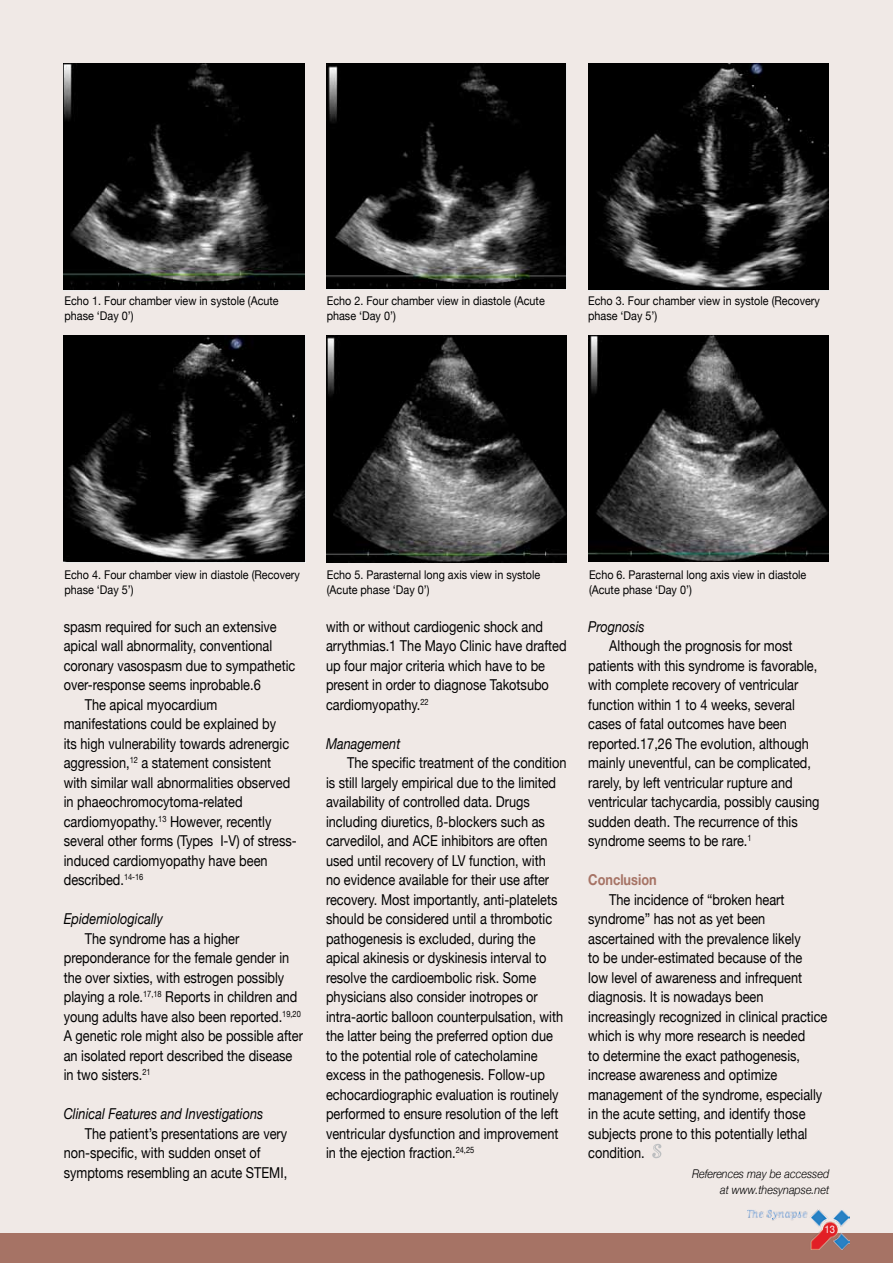
<style>
.page{position:relative;width:893px;height:1263px;background:#fff}
.page>*{position:absolute;margin:0;border:0;box-sizing:border-box;transform-origin:0 0}
.t1{font:15px/19.5px "Helvetica Neue";color:#000;scale:.85 1}
.t2{font:italic 15px "Helvetica Neue";color:#000;scale:.85 1}
.t3{font:700 15px "Helvetica Neue";color:#a67365;scale:.85 1}
.t4{font:12px/15px "Helvetica Neue";color:#000;scale:.9 1}
.t5{font:italic 300 12px/16.5px "Helvetica Neue";color:#000;text-align:right;scale:.9 1}
.t6{font:10.5px "Helvetica Neue";color:#fff;scale:.9 1}
</style>
<div class="page">
<div style="left:0;top:0;width:893px;height:1252px;background:#f0e9e6"></div>
<div style="left:0;top:1233px;width:893px;height:30px;background:#a67365"></div>
<img style="left:64px;top:64px;width:240px;height:226px">
<img style="left:327px;top:64px;width:239px;height:225px">
<svg style="left:652px;top:1144px;width:9px;height:14px"></svg>
<img style="left:588px;top:64px;width:241px;height:226px">
<img style="left:64px;top:336px;width:241px;height:226px">
<img style="left:326px;top:336px;width:241px;height:226px">
<img style="left:588px;top:336px;width:240px;height:225px">
<img style="left:747px;top:1210px;width:103px;height:39px">
<p class="t4" style="left:65px;top:294px;width:240px">Echo 1. Four chamber view in systole (Acute phase ‘Day 0’)</p>
<p class="t4" style="left:327px;top:294px;width:244px">Echo 2. Four chamber view in diastole (Acute phase ‘Day 0’)</p>
<p class="t4" style="left:588px;top:294px;width:259px">Echo 3. Four chamber view in systole (Recovery phase ‘Day 5’)</p>
<p class="t4" style="left:65px;top:568px;width:263px">Echo 4. Four chamber view in diastole (Recovery phase ‘Day 5’)</p>
<p class="t1" style="left:64px;top:617px;width:252px">spasm required for such an extensive</p>
<p class="t1" style="left:64px;top:637px;width:247px">apical wall abnormality, conventional</p>
<p class="t1" style="left:64px;top:656px;width:274px">coronary vasospasm due to sympathetic</p>
<p class="t1" style="left:64px;top:676px;width:233px">over-response seems inprobable.6</p>
<p class="t1" style="left:85px;top:695px;width:158px">The apical myocardium</p>
<p class="t1" style="left:64px;top:715px;width:251px">manifestations could be explained by</p>
<p class="t1" style="left:64px;top:734px;width:267px">its high vulnerability towards adrenergic</p>
<p class="t1" style="left:64px;top:754px;width:245px">aggression,<sup>12</sup> a statement consistent</p>
<p class="t1" style="left:64px;top:773px;width:268px">with similar wall abnormalities observed</p>
<p class="t1" style="left:64px;top:793px;width:212px">in phaeochromocytoma-related</p>
<p class="t1" style="left:64px;top:812px;width:246px">cardiomyopathy.<sup>13</sup> However, recently</p>
<p class="t1" style="left:64px;top:832px;width:276px">several other forms (Types I-V) of stress-</p>
<p class="t1" style="left:64px;top:851px;width:241px">induced cardiomyopathy have been</p>
<p class="t1" style="left:64px;top:871px;width:95px">described.<sup>14-16</sup></p>
<p class="t2" style="left:64px;top:908px;width:118px">Epidemiologically</p>
<p class="t1" style="left:64px;top:929px;width:283px;text-indent:21px">The syndrome has a higher preponderance for the female gender in the over sixties, with estrogen possibly playing a role.<sup>17,18</sup> Reports in children and young adults have also been reported.<sup>19,20<br></sup>A genetic role might also be possible after an isolated report described the disease in two sisters.<sup>21</sup></p>
<p class="t2" style="left:64px;top:1103px;width:236px">Clinical Features and Investigations</p>
<p class="t1" style="left:64px;top:1124px;width:264px;text-indent:21px">The patient’s presentations are very non-specific, with sudden onset of symptoms resembling an acute STEMI,</p>
<p class="t4" style="left:327px;top:568px;width:239px">Echo 5. Parasternal long axis view in systole (Acute phase ‘Day 0’)</p>
<p class="t4" style="left:589px;top:568px;width:243px">Echo 6. Parasternal long axis view in diastole (Acute phase ‘Day 0’)</p>
<p class="t1" style="left:326px;top:617px;width:285px">with or without cardiogenic shock and arrythmias.1 The Mayo Clinic have drafted up four major criteria which have to be present in order to diagnose Takotsubo cardiomyopathy.<sup>22</sup></p>
<p class="t2" style="left:326px;top:732px;width:89px">Management</p>
<p class="t1" style="left:326px;top:754px;width:284px;text-indent:21px">The specific treatment of the condition is still largely empirical due to the limited availability of controlled data. Drugs including diuretics, ß-blockers such as carvedilol, and ACE inhibitors are often used until recovery of LV function, with<br>no evidence available for their use after recovery. Most importantly, anti-platelets should be considered until a thrombotic pathogenesis is excluded, during the apical akinesis or dyskinesis interval to resolve the cardioembolic risk. Some physicians also consider inotropes or intra-aortic balloon counterpulsation, with the latter being the preferred option due to the potential role of catecholamine excess in the pathogenesis. Follow-up echocardiographic evaluation is routinely performed to ensure resolution of the left ventricular dysfunction and improvement in the ejection fraction.<sup>24,25</sup></p>
<p class="t2" style="left:588px;top:615px;width:68px">Prognosis</p>
<p class="t1" style="left:588px;top:637px;width:273px;text-indent:21px">Although the prognosis for most patients with this syndrome is favorable, with complete recovery of ventricular function within 1 to 4 weeks, several cases of fatal outcomes have been reported.17,26 The evolution, although mainly uneventful, can be complicated, rarely, by left ventricular rupture and ventricular tachycardia, possibly causing sudden death. The recurrence of this syndrome seems to be rare.<sup>1</sup></p>
<p class="t3" style="left:588px;top:868px;width:82px">Conclusion</p>
<p class="t1" style="left:588px;top:890px;width:283px;text-indent:21px">The incidence of “broken heart syndrome” has not as yet been ascertained with the prevalence likely<br>to be under-estimated because of the<br>low level of awareness and infrequent diagnosis. It is nowadays been increasingly recognized in clinical practice which is why more research is needed<br>to determine the exact pathogenesis, increase awareness and optimize management of the syndrome, especially in the acute setting, and identify those subjects prone to this potentially lethal condition.</p>
<p class="t5" style="left:692px;top:1164px;width:154px">References may be accessed at www.thesynapse.net</p>
<p class="t6" style="left:824px;top:1222px;width:13px">13</p>
</div>
